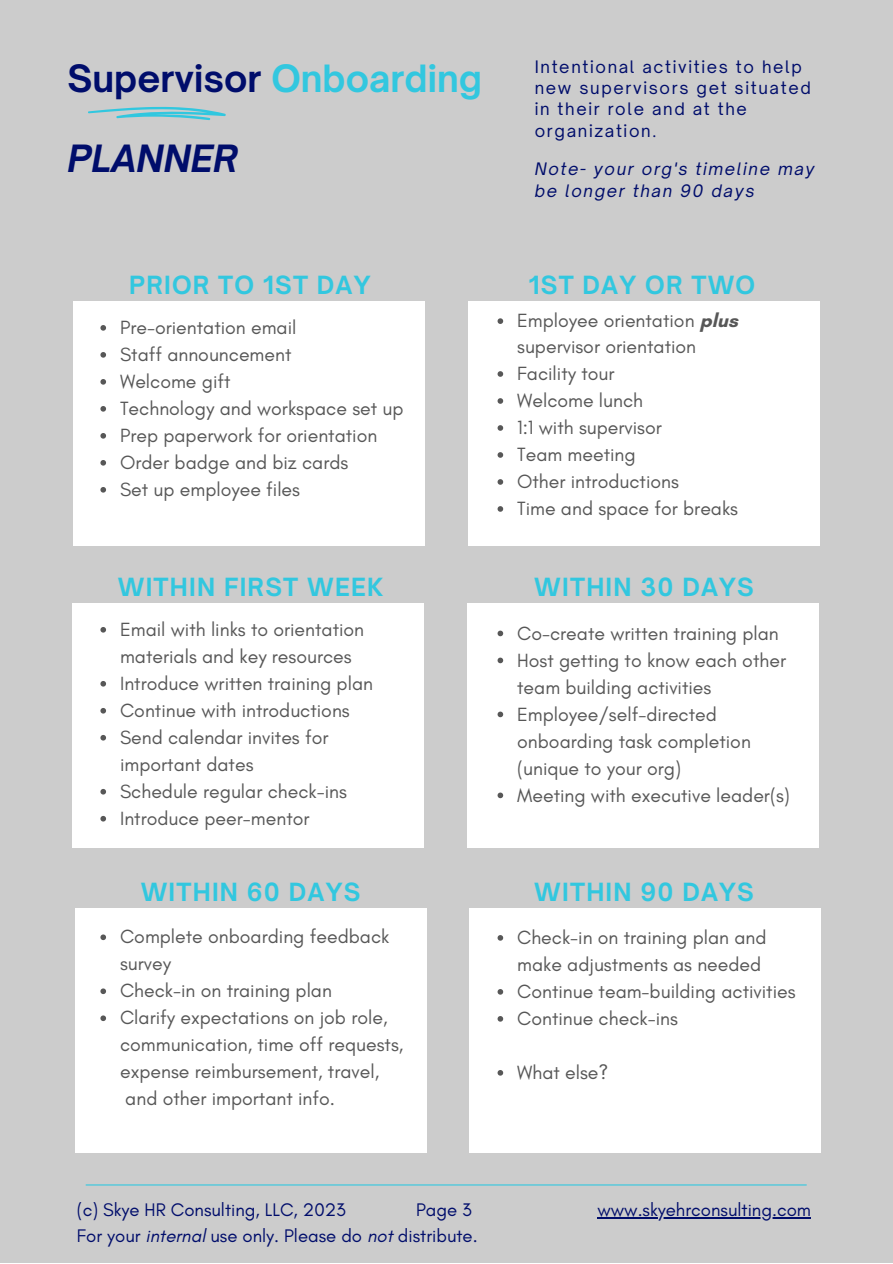
<style>
.page{position:relative;width:893px;height:1264px;background:#fff}
.page>*{position:absolute;margin:0;border:0;box-sizing:border-box;transform-origin:0 0}
.t1{font:700 36px "Open Sauce One";color:#000d6b}
.t2{font:italic 700 36px "Open Sauce One";color:#000d6b}
.t3{font:700 24px "Open Sauce One";letter-spacing:.05em;color:#32c7df}
.t4{font:19.5px/27px "Glacial Indifference";color:#575757}
.t5{font:18.6px "Glacial Indifference";color:#000d6b}
.t6{font:16.5px/21.3px "Open Sauce One";letter-spacing:.1em;color:#000d6b}
.t7{font:italic 16.5px/21.3px "Open Sauce One";letter-spacing:.1em;color:#000d6b}
.s1{color:#32c7df}
.s2{font-weight:700}
.s3{font-style:italic}
</style>
<div class="page">
<div style="left:0;top:0;width:892px;height:1262px;background:#ccc"></div>
<div style="left:75px;top:907px;width:351px;height:245px;background:#fff"></div>
<div style="left:73px;top:301px;width:351px;height:245px;background:#fff"></div>
<div style="left:72px;top:603px;width:352px;height:245px;background:#fff"></div>
<div style="left:469px;top:907px;width:352px;height:245px;background:#fff"></div>
<div style="left:467px;top:301px;width:352px;height:245px;background:#fff"></div>
<div style="left:467px;top:603px;width:351px;height:245px;background:#fff"></div>
<svg style="left:100px;top:325px;width:6px;height:6px"></svg>
<svg style="left:100px;top:352px;width:6px;height:5px"></svg>
<svg style="left:100px;top:379px;width:6px;height:5px"></svg>
<svg style="left:100px;top:406px;width:6px;height:5px"></svg>
<svg style="left:100px;top:433px;width:6px;height:5px"></svg>
<svg style="left:100px;top:460px;width:6px;height:5px"></svg>
<svg style="left:100px;top:487px;width:6px;height:5px"></svg>
<svg style="left:497px;top:318px;width:6px;height:6px"></svg>
<svg style="left:497px;top:371px;width:6px;height:6px"></svg>
<svg style="left:497px;top:398px;width:6px;height:6px"></svg>
<svg style="left:497px;top:425px;width:6px;height:6px"></svg>
<svg style="left:497px;top:452px;width:6px;height:6px"></svg>
<svg style="left:497px;top:479px;width:6px;height:6px"></svg>
<svg style="left:497px;top:506px;width:6px;height:6px"></svg>
<svg style="left:100px;top:627px;width:6px;height:5px"></svg>
<svg style="left:100px;top:681px;width:6px;height:5px"></svg>
<svg style="left:100px;top:708px;width:6px;height:5px"></svg>
<svg style="left:100px;top:735px;width:6px;height:5px"></svg>
<svg style="left:100px;top:789px;width:6px;height:5px"></svg>
<svg style="left:100px;top:816px;width:6px;height:5px"></svg>
<svg style="left:497px;top:630px;width:6px;height:6px"></svg>
<svg style="left:497px;top:657px;width:6px;height:6px"></svg>
<svg style="left:497px;top:711px;width:6px;height:6px"></svg>
<svg style="left:497px;top:792px;width:6px;height:6px"></svg>
<svg style="left:497px;top:935px;width:6px;height:5px"></svg>
<svg style="left:497px;top:989px;width:6px;height:5px"></svg>
<svg style="left:497px;top:1016px;width:6px;height:5px"></svg>
<svg style="left:497px;top:1070px;width:6px;height:5px"></svg>
<svg style="left:100px;top:934px;width:6px;height:6px"></svg>
<svg style="left:100px;top:988px;width:6px;height:6px"></svg>
<svg style="left:100px;top:1015px;width:6px;height:6px"></svg>
<svg style="left:88px;top:107px;width:138px;height:13px"></svg>
<hr style="left:597px;top:1217px;width:214px;height:1px;background:#000d6b">
<hr style="left:86px;top:1184px;width:720px;height:1px;background:#32c7df">
<p class="t1" style="left:67px;top:55px;width:416px">Supervisor <span class="s1">Onboarding</span></p>
<p class="t2" style="left:67px;top:136px;width:172px">PLANNER</p>
<p class="t6" style="left:534px;top:56px;width:277px">Intentional activities to help new supervisors get situated in their role and at the organization.</p>
<p class="t7" style="left:534px;top:158px;width:281px">Note- your org's timeline may be longer than 90 days</p>
<p class="t3" style="left:129px;top:270px;width:243px">PRIOR TO 1ST DAY</p>
<p class="t3" style="left:528px;top:270px;width:228px">1ST DAY OR TWO</p>
<p class="t4" style="left:120px;top:314px;width:178px">Pre-orientation email</p>
<p class="t4" style="left:120px;top:341px;width:173px">Staff announcement</p>
<p class="t4" style="left:120px;top:368px;width:112px">Welcome gift</p>
<p class="t4" style="left:120px;top:394px;width:285px">Technology and workspace set up</p>
<p class="t4" style="left:120px;top:421px;width:259px">Prep paperwork for orientation</p>
<p class="t4" style="left:120px;top:448px;width:230px">Order badge and biz cards</p>
<p class="t4" style="left:120px;top:475px;width:181px">Set up employee files</p>
<p class="t4" style="left:517px;top:307px;width:222px;line-height:25.8px">Employee orientation <span class="s2">plus </span>supervisor orientation</p>
<p class="t4" style="left:517px;top:360px;width:99px">Facility tour</p>
<p class="t4" style="left:517px;top:387px;width:127px">Welcome lunch</p>
<p class="t4" style="left:517px;top:414px;width:146px">1:1 with supervisor</p>
<p class="t4" style="left:517px;top:441px;width:120px">Team meeting</p>
<p class="t4" style="left:517px;top:468px;width:163px">Other introductions</p>
<p class="t4" style="left:517px;top:495px;width:222px">Time and space for breaks</p>
<p class="t3" style="left:118px;top:572px;width:267px">WITHIN FIRST WEEK</p>
<p class="t3" style="left:534px;top:572px;width:221px">WITHIN 30 DAYS</p>
<p class="t4" style="left:120px;top:615px;width:245px">Email with links to orientation materials and key resources</p>
<p class="t4" style="left:120px;top:669px;width:254px">Introduce written training plan</p>
<p class="t4" style="left:120px;top:696px;width:231px">Continue with introductions</p>
<p class="t4" style="left:120px;top:723px;width:210px">Send calendar invites for important dates</p>
<p class="t4" style="left:120px;top:777px;width:228px">Schedule regular check-ins</p>
<p class="t4" style="left:120px;top:804px;width:191px">Introduce peer-mentor</p>
<p class="t4" style="left:517px;top:619px;width:263px">Co-create written training plan</p>
<p class="t4" style="left:517px;top:646px;width:270px">Host getting to know each other team building activities</p>
<p class="t4" style="left:517px;top:700px;width:235px">Employee/self-directed onboarding task completion (unique to your org)</p>
<p class="t4" style="left:517px;top:781px;width:274px">Meeting with executive leader(s)</p>
<p class="t3" style="left:141px;top:877px;width:221px">WITHIN 60 DAYS</p>
<p class="t3" style="left:534px;top:877px;width:221px">WITHIN 90 DAYS</p>
<p class="t4" style="left:120px;top:923px;width:271px">Complete onboarding feedback survey</p>
<p class="t4" style="left:120px;top:977px;width:213px">Check-in on training plan</p>
<p class="t4" style="left:120px;top:1004px;width:285px">Clarify expectations on job role, communication, time off requests, expense reimbursement, travel, and other important info.</p>
<p class="t4" style="left:517px;top:923px;width:251px">Check-in on training plan and make adjustments as needed</p>
<p class="t4" style="left:517px;top:977px;width:280px">Continue team-building activities</p>
<p class="t4" style="left:517px;top:1004px;width:162px">Continue check-ins</p>
<p class="t4" style="left:517px;top:1058px;width:93px">What else?</p>
<p class="t5" style="left:77px;top:1198px;width:270px">(c) Skye HR Consulting, LLC, 2023</p>
<p class="t5" style="left:416px;top:1198px;width:57px">Page 3</p>
<p class="t5" style="left:597px;top:1198px;width:215px">www.skyehrconsulting.com</p>
<p class="t5" style="left:77px;top:1224px;width:402px">For your <span class="s3">internal</span> use only. Please do <span class="s3">not</span> distribute.</p>
</div>
